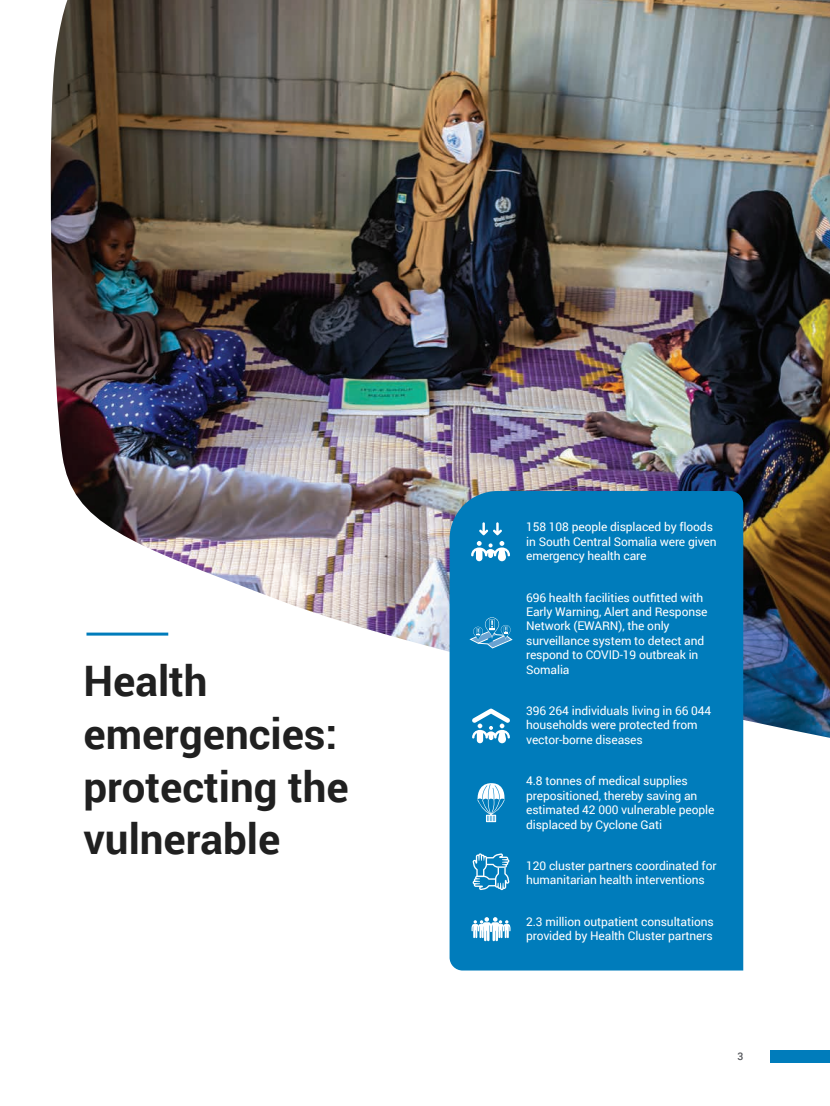
<style>
.page{position:relative;width:830px;height:1106px;background:#fff}
.page>*{position:absolute;margin:0;border:0;box-sizing:border-box;transform-origin:0 0}
.t1{font:700 42px/52.5px "Roboto";color:#202020}
.t2{font:12px/14.4px "Roboto";letter-spacing:-.01em;color:#fff}
.t3{font:500 10.5px "Roboto";color:#54565a}
</style>
<div class="page">
<img style="left:50px;top:0;width:779px;height:738px">
<hr style="left:86px;top:632px;width:82px;height:3px;background:#007cbb">
<div style="left:449px;top:491px;width:293px;height:479px;background:#007cbb"></div>
<svg style="left:471px;top:708px;width:39px;height:35px"></svg>
<svg style="left:476px;top:783px;width:30px;height:38px"></svg>
<svg style="left:469px;top:617px;width:43px;height:31px"></svg>
<svg style="left:471px;top:541px;width:39px;height:20px"></svg>
<svg style="left:479px;top:522px;width:23px;height:13px"></svg>
<svg style="left:472px;top:853px;width:37px;height:37px"></svg>
<svg style="left:471px;top:917px;width:39px;height:24px"></svg>
<div style="left:770px;top:1050px;width:59px;height:13px;background:#007cbb"></div>
<h1 class="t1" style="left:83px;top:653px;width:266px">Health emergencies: protecting the vulnerable</h1>
<p class="t2" style="left:526px;top:519px;width:192px">158 108 people displaced by floods in South Central Somalia were given emergency health care</p>
<p class="t2" style="left:526px;top:589px;width:183px">696 health facilities outfitted with<br>Early Warning, Alert and Response<br>Network (EWARN), the only surveillance system to detect and respond to COVID-19 outbreak in<br>Somalia</p>
<p class="t2" style="left:526px;top:703px;width:186px">396 264 individuals living in 66 044 households were protected from vector-borne diseases</p>
<p class="t2" style="left:526px;top:773px;width:190px">4.8 tonnes of medical supplies prepositioned, thereby saving an estimated 42 000 vulnerable people displaced by Cyclone Gati</p>
<p class="t2" style="left:526px;top:858px;width:192px">120 cluster partners coordinated for humanitarian health interventions</p>
<p class="t2" style="left:526px;top:913px;width:189px">2.3 million outpatient consultations provided by Health Cluster partners</p>
<p class="t3" style="left:737px;top:1049px;width:7px">3</p>
</div>
